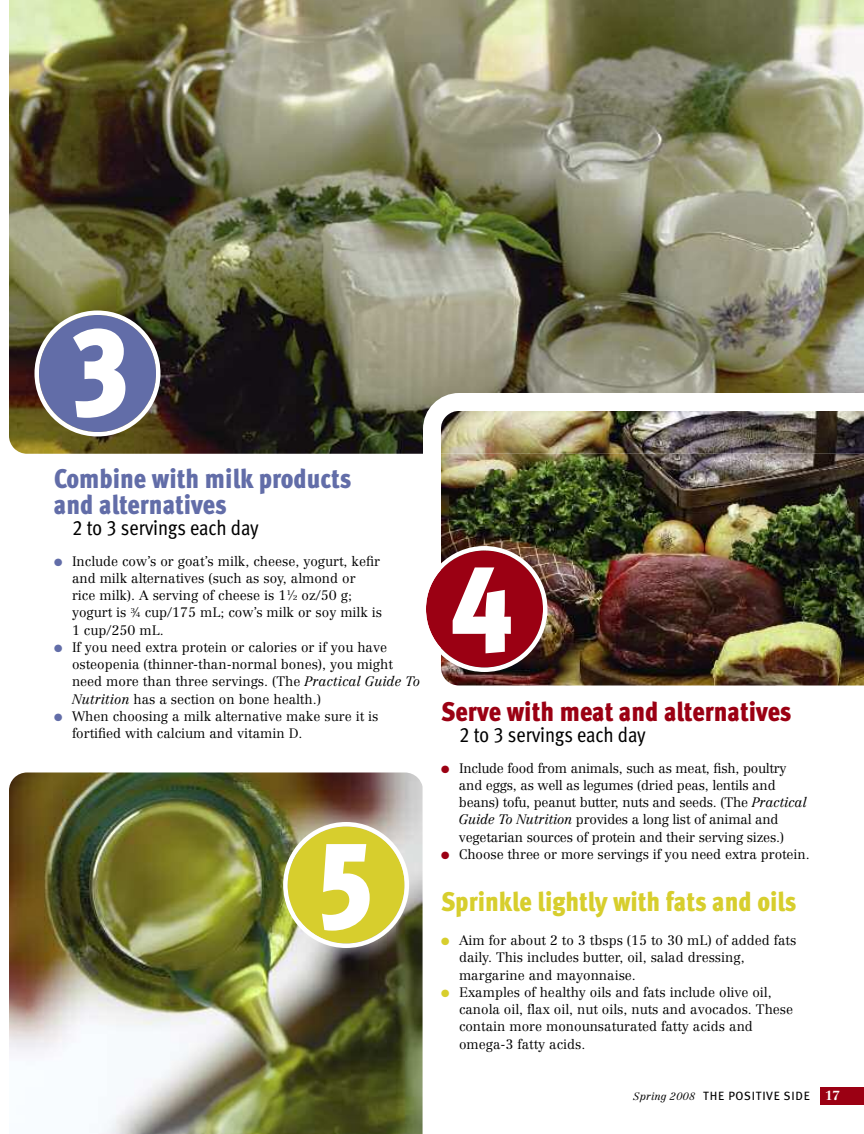
<style>
.page{position:relative;width:864px;height:1134px;background:#fff}
.page>*{position:absolute;margin:0;border:0;box-sizing:border-box;transform-origin:0 0}
.t1{font:126px "Meta Cond Black LF";color:#fff}
.t2{font:900 27px/25.5px "Meta Cond";color:#626da8}
.t3{font:900 27px "Meta Cond";color:#d7ce2d}
.t4{font:900 27px "Meta Cond";color:#9b0013}
.t5{font:21px "Meta Cond";color:#000}
.t6{font:300 13.5px/17.2px "Centennial";color:#000}
.t7{font:12px "Meta Plus";letter-spacing:.05em;color:#000}
.s1{font-family:"Meta Cond Book LF"}
.s2{color:#626da8}
.s3{font-size:6.75px}
.s4{font-style:italic}
.s5{color:#9b0013}
.s6{color:#d7ce2d}
.s7{font-family:"Centennial Light Italic Os F";font-size:10.5px}
.s8{font-family:"Centennial";font-weight:300;font-style:italic;font-size:10.5px}
.s9{font-family:"Centennial";font-weight:700;font-size:12.9px;color:#fff}
</style>
<div class="page">
<div style="left:820px;top:1087px;width:44px;height:18px;background:#9b0013"></div>
<img style="left:9px;top:772px;width:414px;height:362px">
<img style="left:9px;top:0;width:855px;height:454px">
<svg style="left:423px;top:393px;width:441px;height:61px"></svg>
<img style="left:441px;top:454px;width:423px;height:232px">
<img style="left:441px;top:411px;width:423px;height:43px">
<svg style="left:34px;top:310px;width:126px;height:126px;background:#6e7493"></svg>
<svg style="left:426px;top:546px;width:122px;height:126px;background:#9f303b"></svg>
<svg style="left:283px;top:822px;width:126px;height:126px;background:#cec855"></svg>
<h1 class="t1" style="left:68px;top:326px;width:64px">3</h1>
<h2 class="t2" style="left:54px;top:469px;width:299px">Combine with milk products and alternatives</h2>
<h3 class="t5" style="left:72px;top:520px;width:188px"><span class="s1">2</span> to <span class="s1">3</span> servings each day</h3>
<p class="t6" style="left:72px;top:553px;width:312px;text-indent:-18px"><span class="s2">●</span> Include cow’s or goat’s milk, cheese, yogurt, kefir and milk alternatives (such as soy, almond or rice milk). A serving of cheese is 1<sup>1</sup>⁄<span class="s3">2</span> oz/50 g; yogurt is <sup>3</sup>⁄<span class="s3">4</span> cup/175 mL; cow’s milk or soy milk is 1 cup/250 mL.</p>
<p class="t6" style="left:72px;top:640px;width:350px;text-indent:-18px"><span class="s2">●</span> If you need extra protein or calories or if you have osteopenia (thinner-than-normal bones), you might need more than three servings. (The <span class="s4">Practical Guide To Nutrition</span> has a section on bone health.)</p>
<p class="t6" style="left:72px;top:709px;width:308px;text-indent:-18px"><span class="s2">●</span> When choosing a milk alternative make sure it is fortified with calcium and vitamin D.</p>
<h1 class="t1" style="left:313px;top:840px;width:64px">5</h1>
<h1 class="t1" style="left:450px;top:564px;width:64px">4</h1>
<h2 class="t4" style="left:441px;top:702px;width:352px">Serve with meat and alternatives</h2>
<h3 class="t5" style="left:459px;top:727px;width:188px"><span class="s1">2</span> to <span class="s1">3</span> servings each day</h3>
<p class="t6" style="left:459px;top:760px;width:349px;text-indent:-18px"><span class="s5">●</span> Include food from animals, such as meat, fish, poultry and eggs, as well as legumes (dried peas, lentils and beans) tofu, peanut butter, nuts and seeds. (The <span class="s4">Practical Guide To Nutrition</span> provides a long list of animal and vegetarian sources of protein and their serving sizes.)</p>
<p class="t6" style="left:441px;top:847px;width:370px"><span class="s5">●</span> Choose three or more servings if you need extra protein.</p>
<h2 class="t3" style="left:441px;top:892px;width:357px">Sprinkle lightly with fats and oils</h2>
<p class="t6" style="left:459px;top:933px;width:339px;text-indent:-18px"><span class="s6">●</span> Aim for about 2 to 3 tbsps (15 to 30 mL) of added fats daily. This includes butter, oil, salad dressing, margarine and mayonnaise.</p>
<p class="t6" style="left:459px;top:985px;width:336px;text-indent:-18px"><span class="s6">●</span> Examples of healthy oils and fats include olive oil, canola oil, flax oil, nut oils, nuts and avocados. These contain more monounsaturated fatty acids and omega-3 fatty acids.</p>
<p class="t7" style="left:633px;top:1089px;width:208px"><span class="s7">Spring</span> <span class="s8">2008</span> THE POSITIVE SIDE <span class="s9">17</span></p>
</div>
